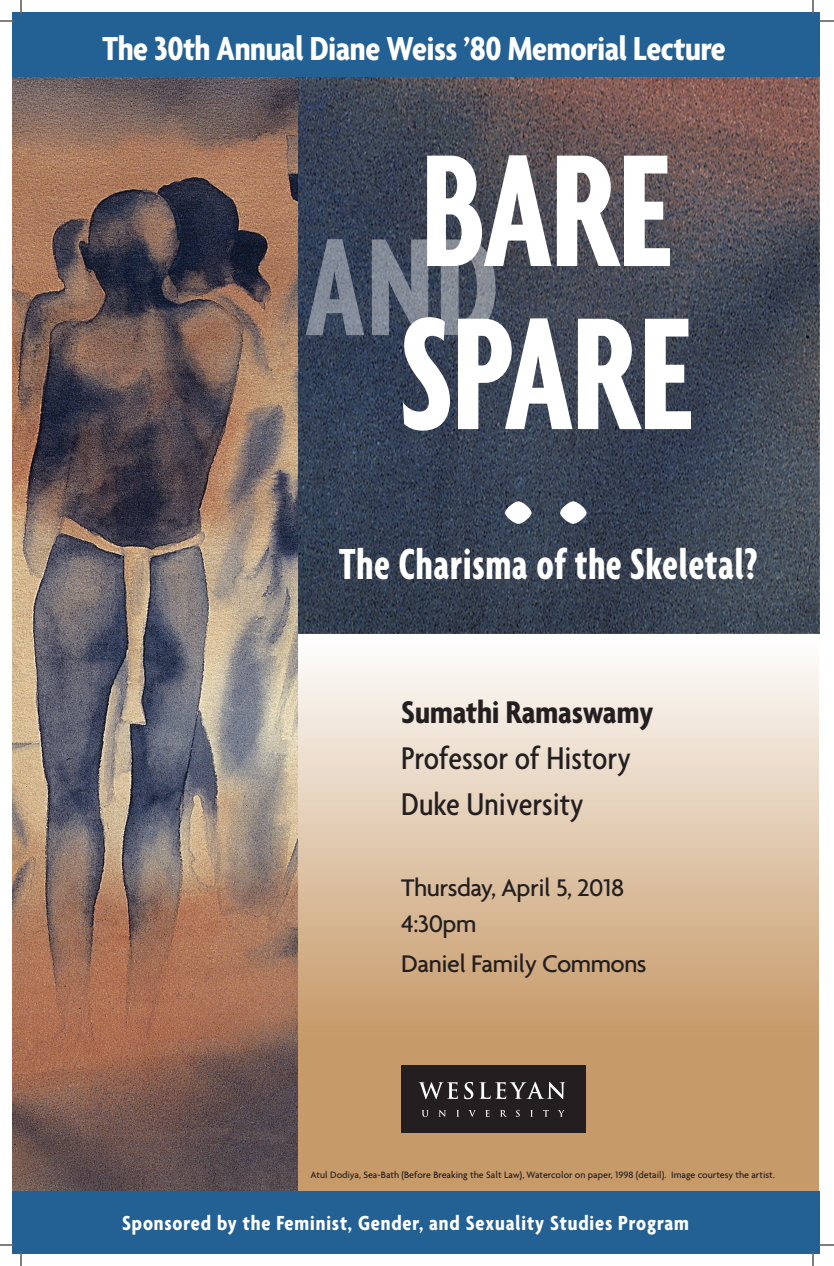
<style>
.page{position:relative;width:834px;height:1266px;background:#fff}
.page>*{position:absolute;margin:0;border:0;box-sizing:border-box;transform-origin:0 0}
.t1{font:700 extra-condensed 173px "Agenda";letter-spacing:-.01em;color:#fff}
.t2{font:700 extra-condensed 47px "Agenda";letter-spacing:.01em;color:#fff}
.t3{font:700 condensed 36px "Agenda";letter-spacing:-.01em;color:#fff}
.t4{font:500 condensed 34px/46px "Agenda";color:#231f20}
.t5{font:700 condensed 34px "Agenda";color:#231f20}
.t6{font:500 26px/36px "Agenda";letter-spacing:-.02em;color:#231f20}
.t7{font:700 condensed 22px "Agenda";letter-spacing:.04em;color:#fff}
.t8{font:500 10px "Agenda";color:#231f20}
</style>
<div class="page">
<svg style="left:297px;top:634px;width:522px;height:557px;background:#dbbea0"></svg>
<img style="left:297px;top:76px;width:522px;height:558px">
<img style="left:12px;top:76px;width:285px;height:1115px">
<div style="left:12px;top:1191px;width:807px;height:63px;background:#236194"></div>
<div style="left:12px;top:12px;width:807px;height:64px;background:#236194"></div>
<div style="left:401px;top:1065px;width:184px;height:68px;background:#231f20"></div>
<svg style="left:419px;top:1082px;width:39px;height:17px"></svg>
<svg style="left:464px;top:1082px;width:9px;height:17px"></svg>
<svg style="left:479px;top:1082px;width:86px;height:17px"></svg>
<svg style="left:422px;top:1110px;width:7px;height:7px"></svg>
<svg style="left:439px;top:1110px;width:7px;height:7px"></svg>
<svg style="left:456px;top:1110px;width:3px;height:7px"></svg>
<svg style="left:468px;top:1110px;width:8px;height:7px"></svg>
<svg style="left:485px;top:1110px;width:5px;height:7px"></svg>
<svg style="left:500px;top:1110px;width:7px;height:7px"></svg>
<svg style="left:516px;top:1110px;width:4px;height:7px"></svg>
<svg style="left:530px;top:1110px;width:3px;height:7px"></svg>
<svg style="left:543px;top:1110px;width:6px;height:7px"></svg>
<svg style="left:558px;top:1110px;width:7px;height:7px"></svg>
<svg style="left:0;top:0;width:22px;height:22px"></svg>
<svg style="left:0;top:1244px;width:22px;height:22px"></svg>
<svg style="left:812px;top:0;width:22px;height:22px"></svg>
<svg style="left:812px;top:1244px;width:22px;height:22px"></svg>
<h3 class="t3" style="left:102px;top:28px;width:625px">The 30th Annual Diane Weiss ’80 Memorial Lecture</h3>
<h1 class="t1" style="left:305px;top:113px;width:368px"><sub>AND</sub>BARE</h1>
<h1 class="t1" style="left:400px;top:276px;width:295px">SPARE</h1>
<h1 class="t1" style="left:660px;top:498px;width:32px;rotate:90deg">:</h1>
<h2 class="t2" style="left:339px;top:537px;width:420px">The Charisma of the Skeletal?</h2>
<h3 class="t5" style="left:401px;top:692px;width:254px">Sumathi Ramaswamy</h3>
<h3 class="t4" style="left:401px;top:735px;width:231px">Professor of History<br>Duke University</h3>
<h3 class="t6" style="left:401px;top:869px;width:225px">Thursday, April 5, 2018<br>4:30pm</h3>
<h3 class="t6" style="left:401px;top:945px;width:247px">Daniel Family Commons</h3>
<p class="t8" style="left:310px;top:1168px;width:466px">Atul Dodiya, Sea-Bath (Before Breaking the Salt Law), Watercolor on paper, 1998 (detail). Image courtesy the artist.</p>
<h3 class="t7" style="left:122px;top:1210px;width:568px">Sponsored by the Feminist, Gender, and Sexuality Studies Program</h3>
</div>
